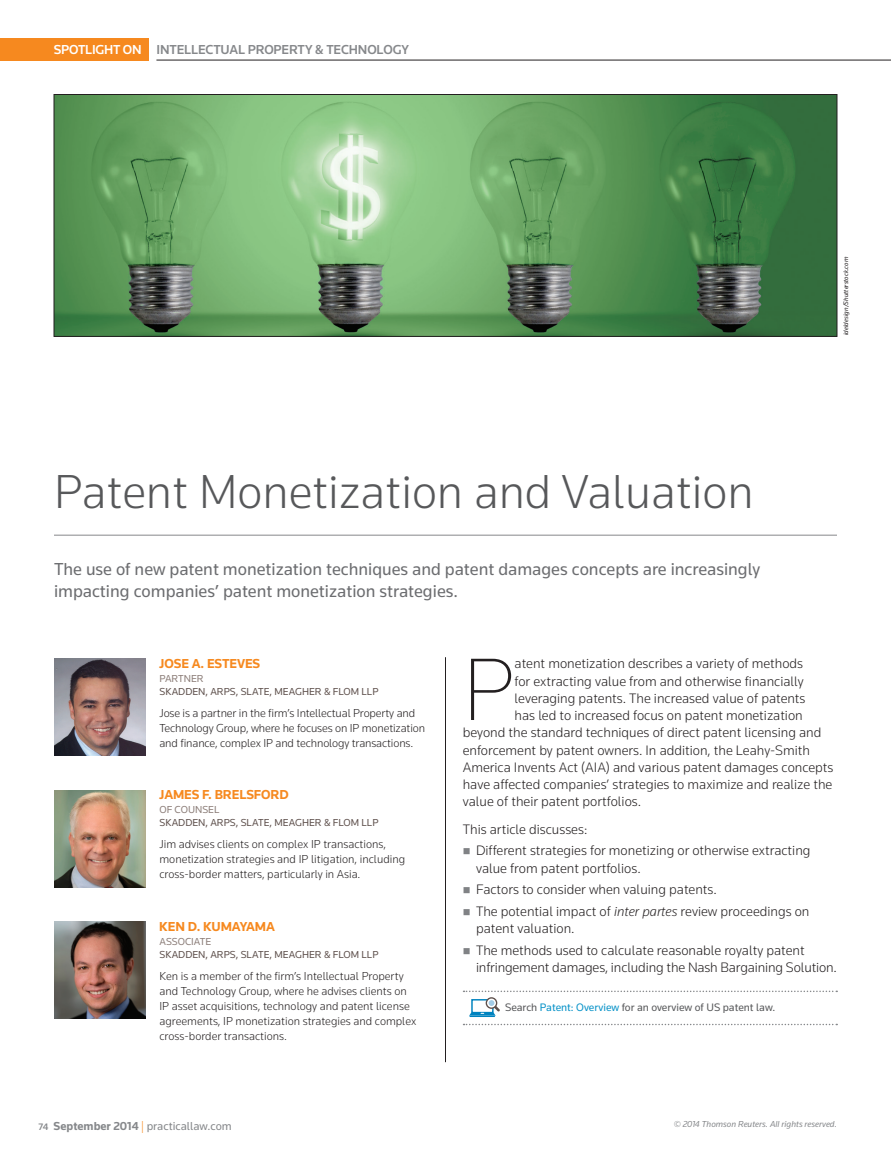
<style>
.page{position:relative;width:891px;height:1161px;background:#fff}
.page>*{position:absolute;margin:0;border:0;box-sizing:border-box;transform-origin:0 0}
.Body_Copy{font:200 91.95px "Knowledge";color:#231f20}
.Article_Main_Title{font:300 49.5px "Knowledge";color:#57585a}
.Abstract_Text{font:18px/22.5px "Knowledge";color:#6c6d70}
.Body_Copy-2{font:300 14.25px/17.2px "Knowledge";color:#231f20}
.Body_Copy_Before_Bul{font:300 14.25px "Knowledge";color:#231f20}
.t1{font:500 13.5px "Knowledge";letter-spacing:-.01em;color:#86888b}
.Author_Name{font:700 13.5px "Knowledge";letter-spacing:-.01em;color:#f6891f}
.Author_Bio{font:300 12px/15px "Knowledge";color:#231f20}
.t2{font:12px "Knowledge";color:#86888b}
.Dotted_Resource_Box{font:11.25px "Knowledge";color:#57585a}
.Firm_Name{font:10.5px "Knowledge";color:#5f514d}
.Author_Title{font:10.5px "Knowledge";color:#8c7e79}
.t3{font:500 9.75px "Knowledge";color:#86888b}
.t4{font:italic 9px "Knowledge";color:#86888b}
.Photo_Credit{font:italic 6.75px "Knowledge";color:#231f20}
.s1{color:#fff}
.s2{font-style:italic}
.s3{color:#0792c8}
.s4{font-weight:700}
.s5{font-weight:300;color:#f6891f}
</style>
<div class="page">
<div style="left:0;top:38px;width:149px;height:22px;background:#f6891f"></div>
<hr style="left:156px;top:60px;width:735px;height:1px;background:#231f20">
<hr style="left:54px;top:535px;width:783px;height:1px;background:#86888b">
<img style="left:54px;top:659px;width:92px;height:97px">
<img style="left:54px;top:790px;width:92px;height:97px">
<img style="left:54px;top:922px;width:92px;height:97px">
<svg style="left:464px;top:991px;width:373px;height:1px"></svg>
<svg style="left:464px;top:1024px;width:373px;height:1px"></svg>
<div style="left:471px;top:999px;width:23px;height:14px;border:1px solid #0083bf"></div>
<div style="left:488px;top:999px;width:7px;height:8px;background:#a3cce7;border-radius:50%"></div>
<div style="left:487px;top:998px;width:9px;height:10px;border:2px solid #fff;border-radius:50%"></div>
<div style="left:486px;top:997px;width:11px;height:12px;border:1px solid #5f514d;border-radius:50%"></div>
<svg style="left:469px;top:1002px;width:31px;height:15px"></svg>
<img style="left:56px;top:96px;width:779px;height:239px">
<div style="left:54px;top:94px;width:783px;height:243px;border:1px solid #231f20"></div>
<hr style="left:445px;top:657px;width:1px;height:405px;background:#231f20">
<p class="t1" style="left:54px;top:41px;width:357px"><span class="s1">SPOTLIGHT ON</span> INTELLECTUAL PROPERTY &amp; TECHNOLOGY</p>
<p class="Article_Main_Title" style="left:54px;top:461px;width:701px">Patent Monetization and Valuation</p>
<p class="Abstract_Text" style="left:54px;top:557px;width:708px">The use of new patent monetization techniques and patent damages concepts are increasingly impacting companies’ patent monetization strategies.</p>
<p class="Photo_Credit" style="left:842px;top:335px;width:80px;rotate:-90deg">ideldesign/Shutterstock.com</p>
<p class="Author_Name" style="left:159px;top:655px;width:102px">JOSE A. ESTEVES</p>
<p class="Author_Title" style="left:159px;top:672px;width:46px">PARTNER</p>
<p class="Firm_Name" style="left:159px;top:685px;width:221px">SKADDEN, ARPS, SLATE, MEAGHER &amp; FLOM LLP</p>
<p class="Author_Bio" style="left:159px;top:705px;width:267px">Jose is a partner in the firm’s Intellectual Property and<br>Technology Group, where he focuses on IP monetization and finance, complex IP and technology transactions.</p>
<p class="Author_Name" style="left:159px;top:786px;width:131px">JAMES F. BRELSFORD</p>
<p class="Author_Title" style="left:159px;top:803px;width:61px">OF COUNSEL</p>
<p class="Firm_Name" style="left:159px;top:816px;width:221px">SKADDEN, ARPS, SLATE, MEAGHER &amp; FLOM LLP</p>
<p class="Author_Bio" style="left:159px;top:836px;width:247px">Jim advises clients on complex IP transactions, monetization strategies and IP litigation, including cross-border matters, particularly in Asia.</p>
<p class="Author_Name" style="left:159px;top:918px;width:117px">KEN D. KUMAYAMA</p>
<p class="Author_Title" style="left:159px;top:935px;width:53px">ASSOCIATE</p>
<p class="Firm_Name" style="left:159px;top:948px;width:221px">SKADDEN, ARPS, SLATE, MEAGHER &amp; FLOM LLP</p>
<p class="Author_Bio" style="left:159px;top:968px;width:258px">Ken is a member of the firm’s Intellectual Property and Technology Group, where he advises clients on IP asset acquisitions, technology and patent license agreements, IP monetization strategies and complex cross-border transactions.</p>
<p class="Body_Copy" style="left:463px;top:633px;width:53px">P</p>
<p class="Body_Copy-2" style="left:515px;top:655px;width:290px">atent monetization describes a variety of methods</p>
<p class="Body_Copy-2" style="left:515px;top:672px;width:291px">for extracting value from and otherwise financially</p>
<p class="Body_Copy-2" style="left:515px;top:689px;width:292px">leveraging patents. The increased value of patents</p>
<p class="Body_Copy-2" style="left:515px;top:706px;width:290px">has led to increased focus on patent monetization</p>
<p class="Body_Copy-2" style="left:463px;top:724px;width:360px">beyond the standard techniques of direct patent licensing and</p>
<p class="Body_Copy-2" style="left:463px;top:741px;width:349px">enforcement by patent owners. In addition, the Leahy-Smith</p>
<p class="Body_Copy-2" style="left:463px;top:758px;width:372px">America Invents Act (AIA) and various patent damages concepts</p>
<p class="Body_Copy-2" style="left:463px;top:775px;width:371px">have affected companies’ strategies to maximize and realize the</p>
<p class="Body_Copy-2" style="left:463px;top:793px;width:180px">value of their patent portfolios.</p>
<p class="Body_Copy_Before_Bul" style="left:463px;top:820px;width:126px">This article discusses:</p>
<p class="Body_Copy-2" style="left:476px;top:842px;width:336px">Different strategies for monetizing or otherwise extracting value from patent portfolios.</p>
<p class="Body_Copy-2" style="left:476px;top:881px;width:242px">Factors to consider when valuing patents.</p>
<p class="Body_Copy-2" style="left:476px;top:902px;width:335px">The potential impact of <span class="s2">inter partes</span> review proceedings on patent valuation.</p>
<p class="Body_Copy-2" style="left:476px;top:941px;width:362px">The methods used to calculate reasonable royalty patent infringement damages, including the Nash Bargaining Solution.</p>
<p class="Dotted_Resource_Box" style="left:505px;top:1000px;width:272px">Search <span class="s3">Patent: Overview</span> for an overview of US patent law.</p>
<p class="t3" style="left:38px;top:1120px;width:11px">74</p>
<p class="t2" style="left:54px;top:1118px;width:180px"><span class="s4">September 2014</span> <span class="s5">|</span> practicallaw.com</p>
<p class="t4" style="left:674px;top:1119px;width:165px">© 2014 Thomson Reuters. All rights reserved.</p>
</div>
